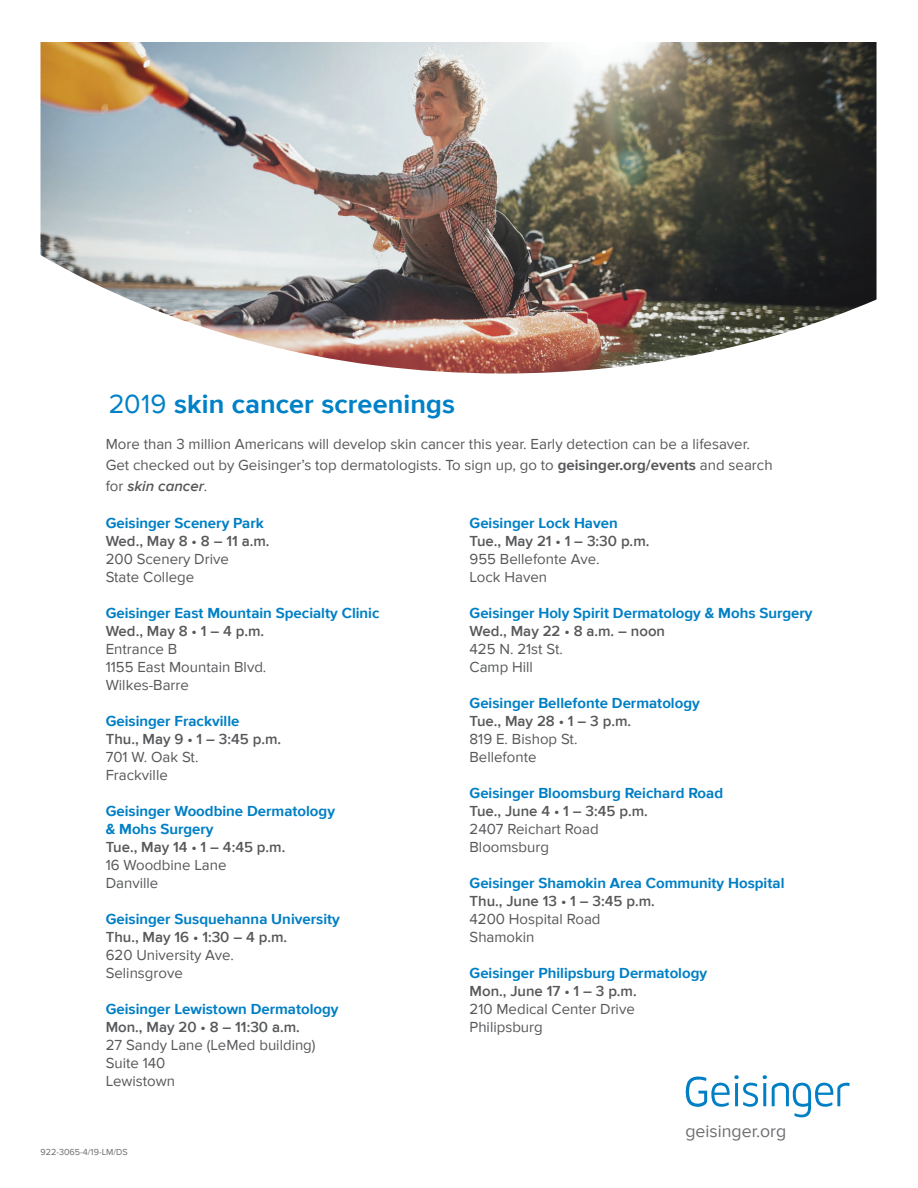
<style>
.page{position:relative;width:918px;height:1188px;background:#fff}
.page>*{position:absolute;margin:0;border:0;box-sizing:border-box;transform-origin:0 0}
.t1{font:700 27px "Proxima Nova";letter-spacing:.005em;color:#0081c7}
.t2{font:17.7px "Proxima Nova";color:#6c6d70}
.t3{font:15px/18px "Proxima Nova";color:#57585a}
.t4{font:700 15px/18px "Proxima Nova";color:#007fc5}
.t5{font:600 15px "Proxima Nova";color:#57585a}
.t6{font:9px "Proxima Nova";color:#6c6d70}
.s1{font-weight:400}
.s2{font-weight:700}
.s3{font-weight:600;font-style:italic}
</style>
<div class="page">
<svg style="left:686px;top:1075px;width:164px;height:42px"></svg>
<img style="left:40px;top:42px;width:837px;height:332px">
<h1 class="t1" style="left:109px;top:388px;width:348px"><span class="s1">2019</span> skin cancer screenings</h1>
<p class="t3" style="left:106px;top:434px;width:668px;line-height:21px">More than 3 million Americans will develop skin cancer this year. Early detection can be a lifesaver.<br>Get checked out by Geisinger’s top dermatologists. To sign up, go to <span class="s2">geisinger.org/events</span> and search for <span class="s3">skin cancer</span>.</p>
<p class="t4" style="left:106px;top:515px;width:160px">Geisinger Scenery Park</p>
<p class="t5" style="left:106px;top:533px;width:165px">Wed., May 8 • 8 – 11 a.m.</p>
<p class="t3" style="left:106px;top:551px;width:125px">200 Scenery Drive<br>State College</p>
<p class="t4" style="left:106px;top:605px;width:275px">Geisinger East Mountain Specialty Clinic</p>
<p class="t5" style="left:106px;top:623px;width:160px">Wed., May 8 • 1 – 4 p.m.</p>
<p class="t3" style="left:106px;top:641px;width:162px">Entrance B<br>1155 East Mountain Blvd.<br>Wilkes-Barre</p>
<p class="t4" style="left:106px;top:713px;width:135px">Geisinger Frackville</p>
<p class="t5" style="left:106px;top:731px;width:177px">Thu., May 9 • 1 – 3:45 p.m.</p>
<p class="t3" style="left:106px;top:749px;width:94px">701 W. Oak St.<br>Frackville</p>
<p class="t4" style="left:106px;top:803px;width:231px">Geisinger Woodbine Dermatology &amp; Mohs Surgery</p>
<p class="t5" style="left:106px;top:839px;width:181px">Tue., May 14 • 1 – 4:45 p.m.</p>
<p class="t3" style="left:106px;top:857px;width:122px">16 Woodbine Lane<br>Danville</p>
<p class="t4" style="left:106px;top:911px;width:236px">Geisinger Susquehanna University</p>
<p class="t5" style="left:106px;top:929px;width:183px">Thu., May 16 • 1:30 – 4 p.m.</p>
<p class="t3" style="left:106px;top:947px;width:130px">620 University Ave.<br>Selinsgrove</p>
<p class="t4" style="left:106px;top:1001px;width:234px">Geisinger Lewistown Dermatology</p>
<p class="t5" style="left:106px;top:1019px;width:196px">Mon., May 20 • 8 – 11:30 a.m.</p>
<p class="t3" style="left:106px;top:1037px;width:211px">27 Sandy Lane (LeMed building)<br>Suite 140<br>Lewistown</p>
<p class="t4" style="left:470px;top:515px;width:150px">Geisinger Lock Haven</p>
<p class="t5" style="left:470px;top:533px;width:181px">Tue., May 21 • 1 – 3:30 p.m.</p>
<p class="t3" style="left:470px;top:551px;width:132px">955 Bellefonte Ave.<br>Lock Haven</p>
<p class="t4" style="left:470px;top:605px;width:345px">Geisinger Holy Spirit Dermatology &amp; Mohs Surgery</p>
<p class="t5" style="left:470px;top:623px;width:197px">Wed., May 22 • 8 a.m. – noon</p>
<p class="t3" style="left:470px;top:641px;width:95px">425 N. 21st St.<br>Camp Hill</p>
<p class="t4" style="left:470px;top:695px;width:232px">Geisinger Bellefonte Dermatology</p>
<p class="t5" style="left:470px;top:713px;width:163px">Tue., May 28 • 1 – 3 p.m.</p>
<p class="t3" style="left:470px;top:731px;width:109px">819 E. Bishop St.<br>Bellefonte</p>
<p class="t4" style="left:470px;top:785px;width:255px">Geisinger Bloomsburg Reichard Road</p>
<p class="t5" style="left:470px;top:803px;width:180px">Tue., June 4 • 1 – 3:45 p.m.</p>
<p class="t3" style="left:470px;top:821px;width:131px">2407 Reichart Road<br>Bloomsburg</p>
<p class="t4" style="left:470px;top:875px;width:316px">Geisinger Shamokin Area Community Hospital</p>
<p class="t5" style="left:470px;top:893px;width:187px">Thu., June 13 • 1 – 3:45 p.m.</p>
<p class="t3" style="left:470px;top:911px;width:132px">4200 Hospital Road<br>Shamokin</p>
<p class="t4" style="left:470px;top:965px;width:239px">Geisinger Philipsburg Dermatology</p>
<p class="t5" style="left:470px;top:983px;width:169px">Mon., June 17 • 1 – 3 p.m.</p>
<p class="t3" style="left:470px;top:1001px;width:167px">210 Medical Center Drive<br>Philipsburg</p>
<p class="t6" style="left:40px;top:1146px;width:89px">922-3065-4/19-LM/DS</p>
<p class="t2" style="left:685px;top:1120px;width:102px">geisinger.org</p>
</div>
